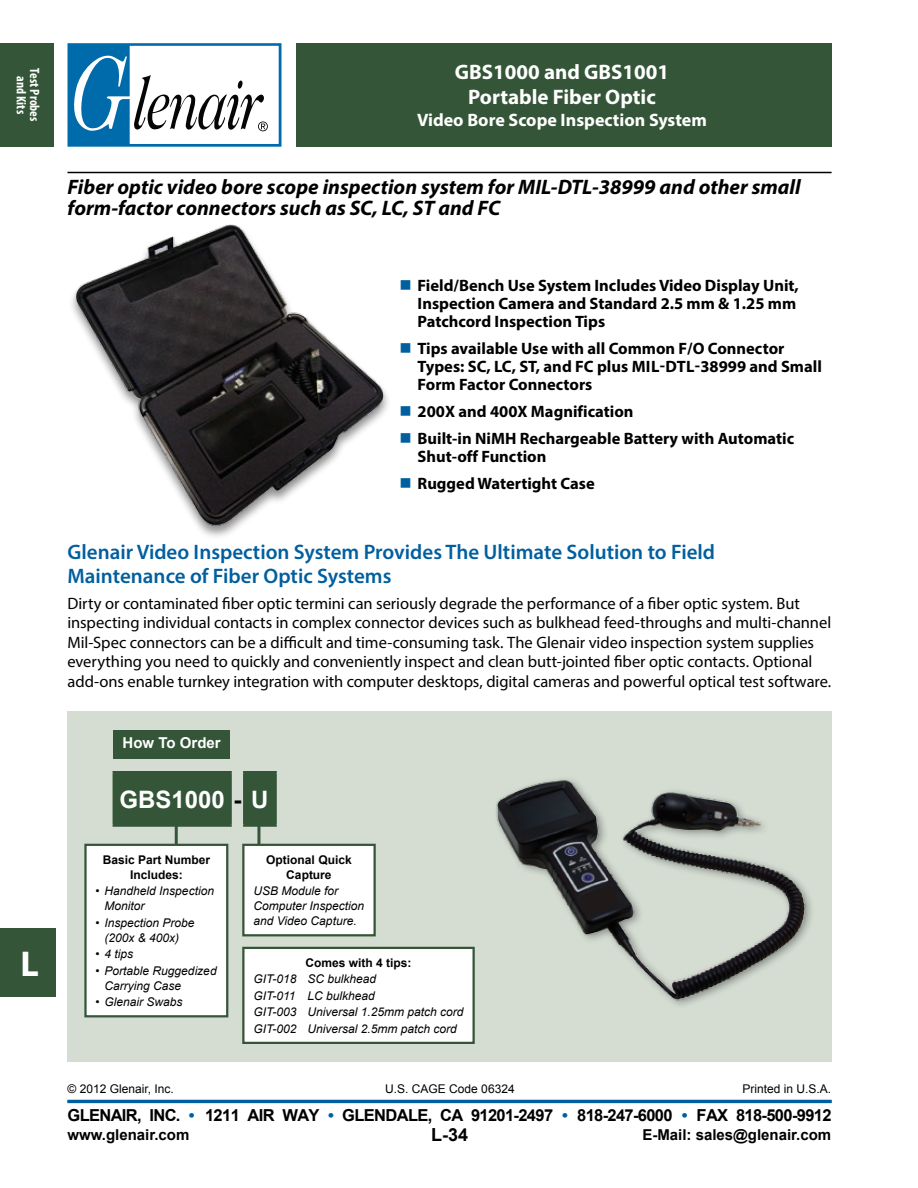
<style>
.page{position:relative;width:918px;height:1188px;background:#fff}
.page>*{position:absolute;margin:0;border:0;box-sizing:border-box;transform-origin:0 0}
.t1{font:700 36px "Myriad Pro";color:#fff}
.t2{font:700 24px "Arial";color:#fff}
.t3{font:italic 700 21px/21px "Myriad Pro";color:#000}
.t4{font:600 21px/24px "Myriad Pro";color:#005f9f}
.t5{font:700 21px/25.2px "Myriad Pro";color:#fff;text-align:center}
.t6{font:700 18px "Myriad Pro";color:#fff}
.t7{font:700 18px "Arial";color:#000}
.t8{font:16.5px/19.5px "Myriad Pro";letter-spacing:-.005em;color:#000}
.t9{font:700 16.5px/18px "Myriad Pro";color:#000}
.t10{font:700 16.5px "Arial";letter-spacing:-.04em;color:#000}
.t11{font:700 15px "Arial";color:#000}
.t12{font:700 15px "Arial";color:#fff}
.t13{font:700 condensed 13.5px/13.5px "Myriad Pro";color:#fff;text-align:center}
.t14{font:italic 12px/15px "Arial";color:#000}
.t15{font:700 12px/15px "Arial";color:#000;text-align:center}
.t16{font:12px "Arial";color:#000}
.s1{color:#000}
.s2{color:#005f9f}
</style>
<div class="page">
<hr style="left:68px;top:1100px;width:764px;height:3px;background:#005f9f">
<div style="left:0;top:928px;width:56px;height:69px;background:#345537"></div>
<div style="left:0;top:43px;width:54px;height:104px;background:#345537"></div>
<div style="left:296px;top:43px;width:536px;height:104px;background:#345537"></div>
<svg style="left:68px;top:43px;width:213px;height:104px"></svg>
<div style="left:68px;top:711px;width:764px;height:351px;background:#d5ddd3"></div>
<div style="left:68px;top:223px;width:324px;height:316px;background:#000;opacity:.45"></div>
<img style="left:68px;top:223px;width:324px;height:306px">
<hr style="left:68px;top:172px;width:764px;height:1px;background:#000">
<div style="left:114px;top:730px;width:116px;height:29px;background:#345537"></div>
<hr style="left:257px;top:815px;width:3px;height:66px;background:#345537">
<hr style="left:175px;top:794px;width:3px;height:78px;background:#345537">
<div style="left:115px;top:773px;width:160px;height:52px;background:#345537"></div>
<hr style="left:113px;top:773px;width:2px;height:52px;background:#345537">
<hr style="left:113px;top:771px;width:119px;height:2px;background:#345537">
<hr style="left:113px;top:825px;width:119px;height:2px;background:#345537">
<hr style="left:230px;top:773px;width:2px;height:52px;background:#345537">
<hr style="left:243px;top:773px;width:2px;height:52px;background:#345537">
<hr style="left:243px;top:771px;width:34px;height:2px;background:#345537">
<hr style="left:243px;top:825px;width:34px;height:2px;background:#345537">
<hr style="left:275px;top:773px;width:2px;height:52px;background:#345537">
<div style="left:243px;top:845px;width:132px;height:90px;background:#fff"></div>
<div style="left:242px;top:844px;width:134px;height:92px;border:2px solid #345537"></div>
<div style="left:243px;top:948px;width:231px;height:95px;background:#fff"></div>
<div style="left:242px;top:947px;width:233px;height:97px;border:2px solid #345537"></div>
<div style="left:86px;top:845px;width:141px;height:171px;background:#fff"></div>
<div style="left:84px;top:844px;width:144px;height:173px;border:2px solid #345537"></div>
<img style="left:496px;top:779px;width:316px;height:226px">
<p class="t13" style="left:42px;top:68px;width:55px;rotate:90deg">Test Probes and Kits</p>
<p class="t5" style="left:455px;top:59px;width:216px">GBS1000 and GBS1001<br>Portable Fiber Optic</p>
<p class="t6" style="left:417px;top:108px;width:291px">Video Bore Scope Inspection System</p>
<p class="t3" style="left:68px;top:176px;width:735px">Fiber optic video bore scope inspection system for MIL-DTL-38999 and other small form-factor connectors such as SC, LC, ST and FC</p>
<p class="t9" style="left:418px;top:276px;width:383px">Field/Bench Use System Includes Video Display Unit,<br>Inspection Camera and Standard 2.5 mm &amp; 1.25 mm<br>Patchcord Inspection Tips</p>
<p class="t9" style="left:418px;top:339px;width:406px">Tips available Use with all Common F/O Connector<br>Types: SC, LC, ST, and FC plus Mil-Dtl-38999 and Small<br>Form Factor Connectors</p>
<p class="t9" style="left:418px;top:397px;width:378px;line-height:27px">200X and 400X Magnification<br>Built-in NiMH Rechargeable Battery with Automatic</p>
<p class="t9" style="left:418px;top:442px;width:179px;line-height:27px">Shut-off Function<br>Rugged Watertight Case</p>
<p class="t4" style="left:68px;top:539px;width:649px">Glenair Video Inspection System Provides The Ultimate Solution to Field<br>Maintenance of Fiber Optic Systems</p>
<p class="t8" style="left:68px;top:593px;width:765px">Dirty or contaminated fiber optic termini can seriously degrade the performance of a fiber optic system. But inspecting individual contacts in complex connector devices such as bulkhead feed-throughs and multi-channel Mil-Spec connectors can be a difficult and time-consuming task. The Glenair video inspection system supplies everything you need to quickly and conveniently inspect and clean butt-jointed fiber optic contacts. Optional add-ons enable turnkey integration with computer desktops, digital cameras and powerful optical test software.</p>
<p class="t12" style="left:123px;top:733px;width:100px">How To Order</p>
<h1 class="t1" style="left:21px;top:941px;width:20px">L</h1>
<h2 class="t2" style="left:119px;top:783px;width:151px">GBS1000 <span class="s1">-</span> U</h2>
<p class="t15" style="left:103px;top:852px;width:109px">Basic Part Number<br>Includes:</p>
<p class="t14" style="left:105px;top:884px;width:111px;text-indent:-9px">• Handheld Inspection<br>Monitor</p>
<p class="t14" style="left:96px;top:915px;width:101px;text-align:center">• Inspection Probe (200x &amp; 400x)</p>
<p class="t14" style="left:96px;top:947px;width:39px">• 4 tips</p>
<p class="t14" style="left:105px;top:963px;width:114px;text-indent:-9px">• Portable Ruggedized<br>Carrying Case</p>
<p class="t14" style="left:96px;top:995px;width:89px">• Glenair Swabs</p>
<p class="t15" style="left:266px;top:852px;width:87px">Optional Quick<br>Capture</p>
<p class="t14" style="left:254px;top:884px;width:112px">USB Module for<br>Computer Inspection and Video Capture.</p>
<p class="t15" style="left:305px;top:955px;width:108px">Comes with 4 tips:</p>
<p class="t14" style="left:253px;top:971px;width:211px;line-height:16.5px">GIT-018 SC bulkhead<br>GIT-011 LC bulkhead<br>GIT-003 Universal 1.25mm patch cord<br>GIT-002 Universal 2.5mm patch cord</p>
<p class="t16" style="left:68px;top:1081px;width:108px">© 2012 Glenair, Inc.</p>
<p class="t16" style="left:385px;top:1081px;width:131px">U.S. CAGE Code 06324</p>
<p class="t16" style="left:743px;top:1081px;width:90px">Printed in U.S.A.</p>
<p class="t10" style="left:68px;top:1104px;width:766px">GLENAIR, INC. <span class="s2">•</span> 1211 AIR WAY <span class="s2">•</span> GLENDALE, CA 91201-2497 <span class="s2">•</span> 818-247-6000 <span class="s2">•</span> FAX 818-500-9912</p>
<p class="t7" style="left:431px;top:1123px;width:39px">L-34</p>
<p class="t11" style="left:68px;top:1125px;width:123px">www.glenair.com</p>
<p class="t11" style="left:642px;top:1125px;width:190px">E-Mail: sales@glenair.com</p>
</div>
